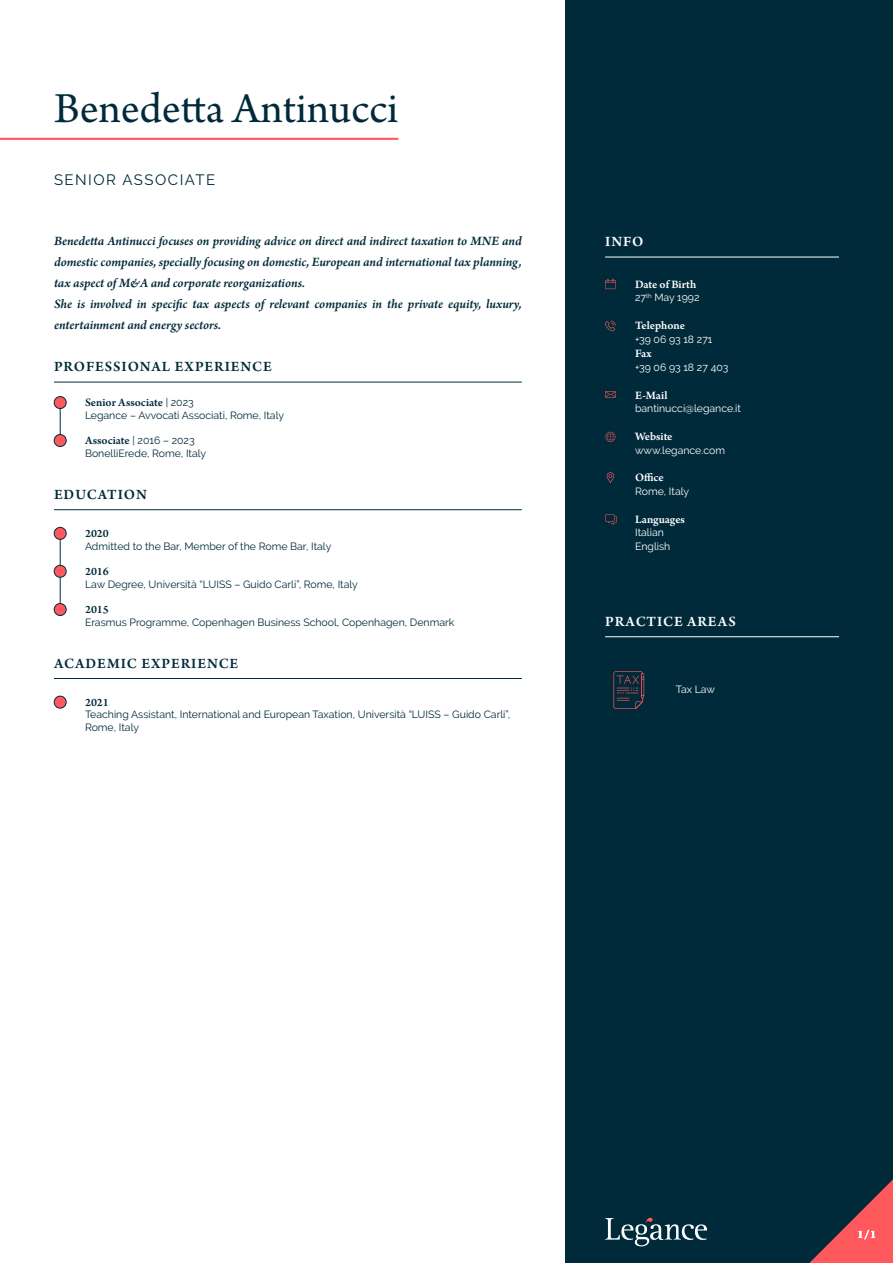
<style>
.page{position:relative;width:893px;height:1263px;background:#fff}
.page>*{position:absolute;margin:0;border:0;box-sizing:border-box;transform-origin:0 0}
.t1{font:45px "Arno Pro";color:#002a3a}
.t2{font:600 15px "Arno Pro";letter-spacing:.06em;color:#002a3a}
.t3{font:600 15px "Arno Pro";letter-spacing:.06em;color:#fff}
.t4{font:15px "Raleway";letter-spacing:.1em;color:#002a3a}
.t5{font:italic 600 13.5px/21px "Arno Pro";letter-spacing:-.005em;color:#002a3a}
.t6{font:600 12px "Arno Pro";letter-spacing:-.005em;color:#fff}
.t7{font:600 12px "Arno Pro";color:#002a3a}
.t8{font:10.5px/12.6px "Raleway";color:#002a3a}
.t9{font:10.5px/13.5px "Raleway";color:#fff}
.s1{font-family:"Raleway";font-weight:400;font-size:10.5px}
.s2{font-family:"Arno Pro";font-weight:600;font-size:12px}
</style>
<div class="page">
<div style="left:566px;top:0;width:327px;height:1263px;background:#002a3a"></div>
<svg style="left:605px;top:1218px;width:102px;height:28px"></svg>
<svg style="left:809px;top:1179px;width:84px;height:84px"></svg>
<hr style="left:60px;top:404px;width:1px;height:36px;background:#002a3a">
<hr style="left:60px;top:533px;width:1px;height:76px;background:#002a3a">
<div style="left:54px;top:434px;width:12px;height:12px;background:#ff585d;border-radius:50%"></div>
<div style="left:54px;top:434px;width:12px;height:13px;border:1px solid #002a3a;border-radius:50%"></div>
<hr style="left:54px;top:382px;width:468px;height:1px;background:#002a3a">
<hr style="left:605px;top:257px;width:234px;height:1px;background:#fff">
<hr style="left:605px;top:636px;width:234px;height:1px;background:#fff">
<hr style="left:54px;top:509px;width:468px;height:1px;background:#002a3a">
<div style="left:54px;top:527px;width:12px;height:12px;background:#ff585d;border-radius:50%"></div>
<div style="left:54px;top:527px;width:12px;height:12px;border:1px solid #002a3a;border-radius:50%"></div>
<div style="left:54px;top:565px;width:12px;height:12px;background:#ff585d;border-radius:50%"></div>
<div style="left:54px;top:565px;width:12px;height:12px;border:1px solid #002a3a;border-radius:50%"></div>
<div style="left:54px;top:603px;width:12px;height:12px;background:#ff585d;border-radius:50%"></div>
<div style="left:54px;top:603px;width:12px;height:13px;border:1px solid #002a3a;border-radius:50%"></div>
<div style="left:54px;top:397px;width:12px;height:12px;background:#ff585d;border-radius:50%"></div>
<div style="left:54px;top:396px;width:12px;height:13px;border:1px solid #002a3a;border-radius:50%"></div>
<hr style="left:0;top:138px;width:398px;height:2px;background:#ff585d">
<svg style="left:607px;top:472px;width:7px;height:11px"></svg>
<svg style="left:605px;top:391px;width:11px;height:7px"></svg>
<svg style="left:605px;top:321px;width:11px;height:10px"></svg>
<svg style="left:605px;top:432px;width:11px;height:10px"></svg>
<svg style="left:605px;top:279px;width:11px;height:10px"></svg>
<svg style="left:605px;top:514px;width:12px;height:11px"></svg>
<svg style="left:613px;top:671px;width:31px;height:38px"></svg>
<hr style="left:54px;top:678px;width:468px;height:1px;background:#002a3a">
<div style="left:54px;top:696px;width:12px;height:12px;background:#ff585d;border-radius:50%"></div>
<div style="left:54px;top:696px;width:12px;height:12px;border:1px solid #002a3a;border-radius:50%"></div>
<h1 class="t1" style="left:54px;top:83px;width:346px">Benedetta Antinucci</h1>
<h2 class="t4" style="left:54px;top:171px;width:163px">SENIOR ASSOCIATE</h2>
<p class="t5" style="left:54px;top:231px;width:469px">Benedetta Antinucci focuses on providing advice on direct and indirect taxation to MNE and domestic companies, specially focusing on domestic, European and international tax planning, tax aspect of M&amp;A and corporate reorganizations.<br>She is involved in specific tax aspects of relevant companies in the private equity, luxury, entertainment and energy sectors.</p>
<h2 class="t2" style="left:54px;top:358px;width:219px">PROFESSIONAL EXPERIENCE</h2>
<p class="t7" style="left:85px;top:396px;width:110px">Senior Associate <span class="s1">| 2023</span></p>
<p class="t8" style="left:85px;top:409px;width:201px">Legance – Avvocati Associati, Rome, Italy</p>
<p class="t8" style="left:85px;top:434px;width:123px"><span class="s2">Associate</span> | 2016 – 2023<br>BonelliErede, Rome, Italy</p>
<h2 class="t2" style="left:54px;top:486px;width:94px">EDUCATION</h2>
<p class="t7" style="left:85px;top:526px;width:25px">2020</p>
<p class="t8" style="left:85px;top:540px;width:248px">Admitted to the Bar, Member of the Rome Bar, Italy</p>
<p class="t7" style="left:85px;top:564px;width:25px">2016</p>
<p class="t8" style="left:85px;top:578px;width:274px">Law Degree, Università “LUISS – Guido Carli”, Rome, Italy</p>
<p class="t7" style="left:85px;top:602px;width:25px">2015</p>
<p class="t8" style="left:85px;top:615px;width:371px">Erasmus Programme, Copenhagen Business School, Copenhagen, Denmark</p>
<h2 class="t2" style="left:54px;top:654px;width:186px">ACADEMIC EXPERIENCE</h2>
<p class="t7" style="left:85px;top:695px;width:25px">2021</p>
<p class="t8" style="left:85px;top:708px;width:427px">Teaching Assistant, International and European Taxation, Università “LUISS – Guido Carli”,<br>Rome, Italy</p>
<h2 class="t3" style="left:605px;top:233px;width:40px">INFO</h2>
<p class="t6" style="left:635px;top:277px;width:63px">Date of Birth</p>
<p class="t9" style="left:635px;top:291px;width:66px">27<sup>th</sup> May 1992</p>
<p class="t6" style="left:635px;top:319px;width:51px">Telephone</p>
<p class="t9" style="left:635px;top:332px;width:79px">+39 06 93 18 271</p>
<p class="t6" style="left:635px;top:347px;width:18px">Fax</p>
<p class="t9" style="left:635px;top:360px;width:95px">+39 06 93 18 27 403</p>
<p class="t6" style="left:635px;top:388px;width:34px">E-Mail</p>
<p class="t9" style="left:635px;top:402px;width:108px">bantinucci@legance.it</p>
<p class="t6" style="left:635px;top:429px;width:39px">Website</p>
<p class="t9" style="left:635px;top:443px;width:91px">www.legance.com</p>
<p class="t6" style="left:635px;top:471px;width:30px">Office</p>
<p class="t9" style="left:635px;top:484px;width:56px">Rome, Italy</p>
<p class="t6" style="left:635px;top:512px;width:51px">Languages</p>
<p class="t9" style="left:635px;top:526px;width:37px">Italian<br>English</p>
<h2 class="t3" style="left:605px;top:613px;width:132px">PRACTICE AREAS</h2>
<p class="t9" style="left:676px;top:682px;width:41px">Tax Law</p>
<p class="t6" style="left:857px;top:1228px;width:20px">1/1</p>
</div>
